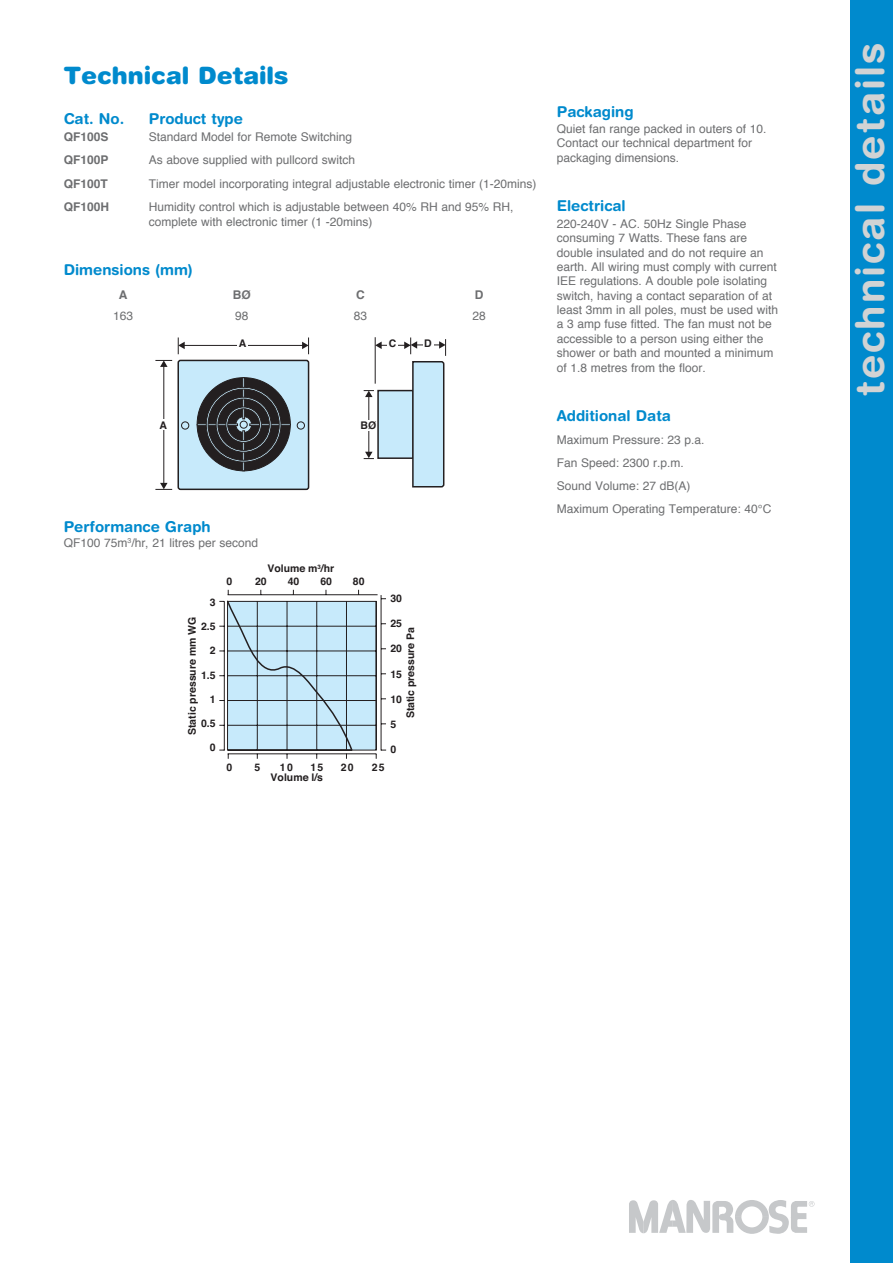
<style>
.page{position:relative;width:893px;height:1263px;background:#fff}
.page>*{position:absolute;margin:0;border:0;box-sizing:border-box;transform-origin:0 0}
.t1{font:700 39.75px "Helvetica Rounded";letter-spacing:.05em;color:#d1d3d4}
.t2{font:900 24px "Helvetica Rounded";color:#008acd}
.t3{font:700 15px "Helvetica Rounded";color:#008acd}
.t4{font:12px/14.4px "Helvetica";color:#6d6e70}
.t5{font:700 12px "Helvetica";color:#6d6e70}
.t6{font:700 10.5px "Helvetica";color:#231f20}
</style>
<div class="page">
<div style="left:850px;top:0;width:43px;height:1263px;background:#008acd"></div>
<svg style="left:629px;top:1200px;width:185px;height:34px"></svg>
<div style="left:178px;top:360px;width:131px;height:129px;background:#c7eafb;border-radius:2px"></div>
<div style="left:177px;top:360px;width:132px;height:130px;border:2px solid #231f20;border-radius:2px"></div>
<div style="left:297px;top:422px;width:8px;height:7px;border:1px solid #231f20;border-radius:50%"></div>
<div style="left:181px;top:422px;width:8px;height:7px;border:1px solid #231f20;border-radius:50%"></div>
<hr style="left:184px;top:345px;width:119px;height:1px;background:#231f20">
<svg style="left:302px;top:338px;width:7px;height:16px"></svg>
<svg style="left:178px;top:338px;width:7px;height:16px"></svg>
<hr style="left:375px;top:337px;width:1px;height:47px;background:#231f20">
<hr style="left:163px;top:366px;width:1px;height:118px;background:#231f20">
<svg style="left:155px;top:360px;width:17px;height:7px"></svg>
<svg style="left:155px;top:483px;width:17px;height:7px"></svg>
<svg style="left:364px;top:338px;width:82px;height:150px"></svg>
<div style="left:197px;top:378px;width:93px;height:93px;background:#231f20;border-radius:50%"></div>
<div style="left:242px;top:430px;width:3px;height:41px;border:1px solid #231f20"></div>
<svg style="left:196px;top:377px;width:95px;height:85px"></svg>
<div style="left:208px;top:389px;width:72px;height:72px;border:1px solid #231f20;border-radius:50%"></div>
<div style="left:238px;top:340px;width:10px;height:10px;background:#fff"></div>
<div style="left:388px;top:340px;width:10px;height:10px;background:#fff"></div>
<div style="left:423px;top:340px;width:10px;height:10px;background:#fff"></div>
<div style="left:159px;top:420px;width:10px;height:10px;background:#fff"></div>
<div style="left:364px;top:420px;width:10px;height:11px;background:#fff"></div>
<svg style="left:219px;top:589px;width:168px;height:170px"></svg>
<h2 class="t2" style="left:64px;top:66px;width:226px">Technical Details</h2>
<p class="t3" style="left:64px;top:113px;width:62px">Cat. No.</p>
<p class="t3" style="left:149px;top:113px;width:96px">Product type</p>
<p class="t5" style="left:64px;top:132px;width:46px">QF100S</p>
<p class="t4" style="left:149px;top:131px;width:205px">Standard Model for Remote Switching</p>
<p class="t5" style="left:64px;top:155px;width:46px">QF100P</p>
<p class="t4" style="left:149px;top:154px;width:208px">As above supplied with pullcord switch</p>
<p class="t5" style="left:64px;top:179px;width:45px">QF100T</p>
<p class="t4" style="left:149px;top:178px;width:389px">Timer model incorporating integral adjustable electronic timer (1-20mins)</p>
<p class="t5" style="left:64px;top:202px;width:47px">QF100H</p>
<p class="t4" style="left:149px;top:201px;width:366px">Humidity control which is adjustable between 40% RH and 95% RH, complete with electronic timer (1 -20mins)</p>
<p class="t3" style="left:64px;top:264px;width:131px">Dimensions (mm)</p>
<p class="t5" style="left:119px;top:289px;width:10px">A</p>
<p class="t5" style="left:233px;top:289px;width:19px">BØ</p>
<p class="t5" style="left:356px;top:289px;width:10px">C</p>
<p class="t5" style="left:475px;top:289px;width:10px">D</p>
<p class="t4" style="left:113px;top:309px;width:22px">163</p>
<p class="t4" style="left:235px;top:309px;width:15px">98</p>
<p class="t4" style="left:354px;top:309px;width:15px">83</p>
<p class="t4" style="left:472px;top:309px;width:15px">28</p>
<p class="t6" style="left:239px;top:340px;width:9px">A</p>
<p class="t6" style="left:389px;top:340px;width:9px">C</p>
<p class="t6" style="left:424px;top:340px;width:9px">D</p>
<p class="t6" style="left:160px;top:421px;width:9px">A</p>
<p class="t6" style="left:361px;top:422px;width:17px">BØ</p>
<p class="t3" style="left:64px;top:521px;width:148px">Performance Graph</p>
<p class="t4" style="left:64px;top:536px;width:196px">QF100 75m<sup>3</sup>/hr, 21 litres per second</p>
<p class="t6" style="left:226px;top:578px;width:7px">0</p>
<p class="t6" style="left:255px;top:578px;width:13px">20</p>
<p class="t6" style="left:288px;top:578px;width:13px">40</p>
<p class="t6" style="left:320px;top:578px;width:13px">60</p>
<p class="t6" style="left:353px;top:578px;width:13px">80</p>
<p class="t6" style="left:210px;top:598px;width:7px">3</p>
<p class="t6" style="left:201px;top:623px;width:16px">2.5</p>
<p class="t6" style="left:210px;top:647px;width:7px">2</p>
<p class="t6" style="left:201px;top:671px;width:16px">1.5</p>
<p class="t6" style="left:210px;top:695px;width:7px">1</p>
<p class="t6" style="left:201px;top:719px;width:16px">0.5</p>
<p class="t6" style="left:210px;top:744px;width:7px">0</p>
<p class="t6" style="left:267px;top:565px;width:68px">Volume m<sup>3</sup>/hr</p>
<p class="t6" style="left:390px;top:594px;width:13px">30</p>
<p class="t6" style="left:390px;top:619px;width:13px">25</p>
<p class="t6" style="left:390px;top:645px;width:13px">20</p>
<p class="t6" style="left:390px;top:670px;width:13px">15</p>
<p class="t6" style="left:390px;top:695px;width:13px">10</p>
<p class="t6" style="left:390px;top:720px;width:7px">5</p>
<p class="t6" style="left:390px;top:746px;width:7px">0</p>
<p class="t6" style="left:188px;top:735px;width:120px;rotate:-90deg">Static pressure mm WG</p>
<p class="t6" style="left:407px;top:718px;width:93px;rotate:-90deg">Static pressure Pa</p>
<p class="t6" style="left:226px;top:763px;width:7px">0</p>
<p class="t6" style="left:255px;top:763px;width:7px">5</p>
<p class="t6" style="left:280px;top:763px;width:15px">10</p>
<p class="t6" style="left:310px;top:763px;width:15px">15</p>
<p class="t6" style="left:341px;top:763px;width:15px">20</p>
<p class="t6" style="left:372px;top:763px;width:15px">25</p>
<p class="t6" style="left:271px;top:774px;width:54px">Volume l/s</p>
<p class="t3" style="left:557px;top:106px;width:78px">Packaging</p>
<p class="t4" style="left:557px;top:123px;width:211px">Quiet fan range packed in outers of 10.<br>Contact our technical department for packaging dimensions.</p>
<p class="t3" style="left:557px;top:200px;width:70px">Electrical</p>
<p class="t4" style="left:557px;top:217px;width:223px">220-240V - AC. 50Hz Single Phase consuming 7 Watts. These fans are double insulated and do not require an earth. All wiring must comply with current IEE regulations. A double pole isolating switch, having a contact separation of at least 3mm in all poles, must be used with a 3 amp fuse fitted. The fan must not be accessible to a person using either the shower or bath and mounted a minimum of 1.8 metres from the floor.</p>
<p class="t3" style="left:557px;top:410px;width:116px">Additional Data</p>
<p class="t4" style="left:557px;top:429px;width:216px;line-height:23px">Maximum Pressure: 23 p.a.<br>Fan Speed: 2300 r.p.m.<br>Sound Volume: 27 dB(A)<br>Maximum Operating Temperature: 40°C</p>
<h1 class="t1" style="left:855px;top:396px;width:355px;rotate:-90deg">technical details</h1>
</div>
